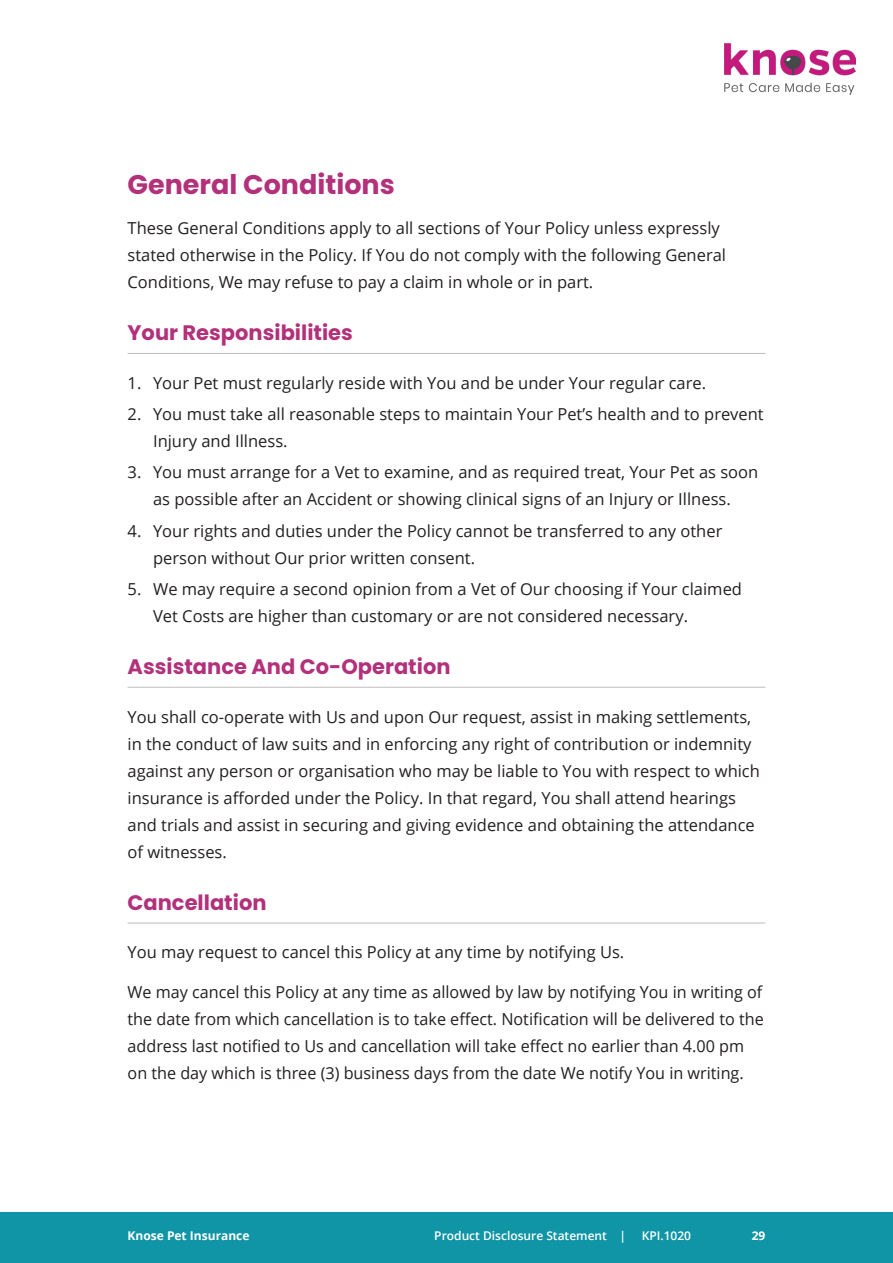
<style>
.page{position:relative;width:893px;height:1263px;background:#fff}
.page>*{position:absolute;margin:0;border:0;box-sizing:border-box;transform-origin:0 0}
.Main_Heading{font:700 27px "Poppins";color:#b3307b}
.Header_4_with_rule{font:700 21px "Poppins";color:#b3307b}
.Body_First_Paragraph{font:16.5px/27px "Open Sans";color:#231f20}
.Body_Main{font:16.5px/27px "Open Sans";color:#231f20}
.t1{font:600 12px "Open Sans";color:#fff}
.t2{font:700 12px "Open Sans";color:#fff}
</style>
<div class="page">
<div style="left:0;top:1212px;width:893px;height:51px;background:#1095a6"></div>
<img style="left:725px;top:43px;width:130px;height:51px">
<hr style="left:128px;top:353px;width:637px;height:1px;background:#bcbdc0">
<hr style="left:128px;top:687px;width:637px;height:1px;background:#bcbdc0">
<hr style="left:128px;top:923px;width:637px;height:1px;background:#bcbdc0">
<p class="Main_Heading" style="left:128px;top:169px;width:269px">General Conditions</p>
<p class="Body_Main" style="left:128px;top:214px;width:600px">These General Conditions apply to all sections of Your Policy unless expressly stated otherwise in the Policy. If You do not comply with the following General<br>Conditions, We may refuse to pay a claim in whole or in part.</p>
<p class="Header_4_with_rule" style="left:128px;top:321px;width:227px">Your Responsibilities</p>
<p class="Body_First_Paragraph" style="left:128px;top:369px;width:580px">1. Your Pet must regularly reside with You and be under Your regular care.</p>
<p class="Body_First_Paragraph" style="left:153px;top:400px;width:612px;text-indent:-26px">2. You must take all reasonable steps to maintain Your Pet’s health and to prevent<br>Injury and Illness.</p>
<p class="Body_First_Paragraph" style="left:128px;top:458px;width:632px;text-align:center">3. You must arrange for a Vet to examine, and as required treat, Your Pet as soon as possible after an Accident or showing clinical signs of an Injury or Illness.</p>
<p class="Body_First_Paragraph" style="left:153px;top:517px;width:571px;text-indent:-26px">4. Your rights and duties under the Policy cannot be transferred to any other person without Our prior written consent.</p>
<p class="Body_First_Paragraph" style="left:153px;top:575px;width:590px;text-indent:-26px">5. We may require a second opinion from a Vet of Our choosing if Your claimed<br>Vet Costs are higher than customary or are not considered necessary.</p>
<p class="Header_4_with_rule" style="left:128px;top:655px;width:324px">Assistance And Co-Operation</p>
<p class="Body_First_Paragraph" style="left:128px;top:703px;width:634px">You shall co-operate with Us and upon Our request, assist in making settlements, in the conduct of law suits and in enforcing any right of contribution or indemnity against any person or organisation who may be liable to You with respect to which insurance is afforded under the Policy. In that regard, You shall attend hearings and trials and assist in securing and giving evidence and obtaining the attendance of witnesses.</p>
<p class="Header_4_with_rule" style="left:128px;top:890px;width:140px">Cancellation</p>
<p class="Body_First_Paragraph" style="left:128px;top:938px;width:498px">You may request to cancel this Policy at any time by notifying Us.</p>
<p class="Body_Main" style="left:128px;top:978px;width:638px">We may cancel this Policy at any time as allowed by law by notifying You in writing of the date from which cancellation is to take effect. Notification will be delivered to the address last notified to Us and cancellation will take effect no earlier than 4.00 pm on the day which is three (3) business days from the date We notify You in writing.</p>
<p class="t2" style="left:128px;top:1227px;width:123px">Knose Pet Insurance</p>
<p class="t1" style="left:434px;top:1227px;width:193px">Product Disclosure Statement |</p>
<p class="t1" style="left:642px;top:1227px;width:51px">KPI.1020</p>
<p class="t2" style="left:752px;top:1227px;width:15px">29</p>
</div>
